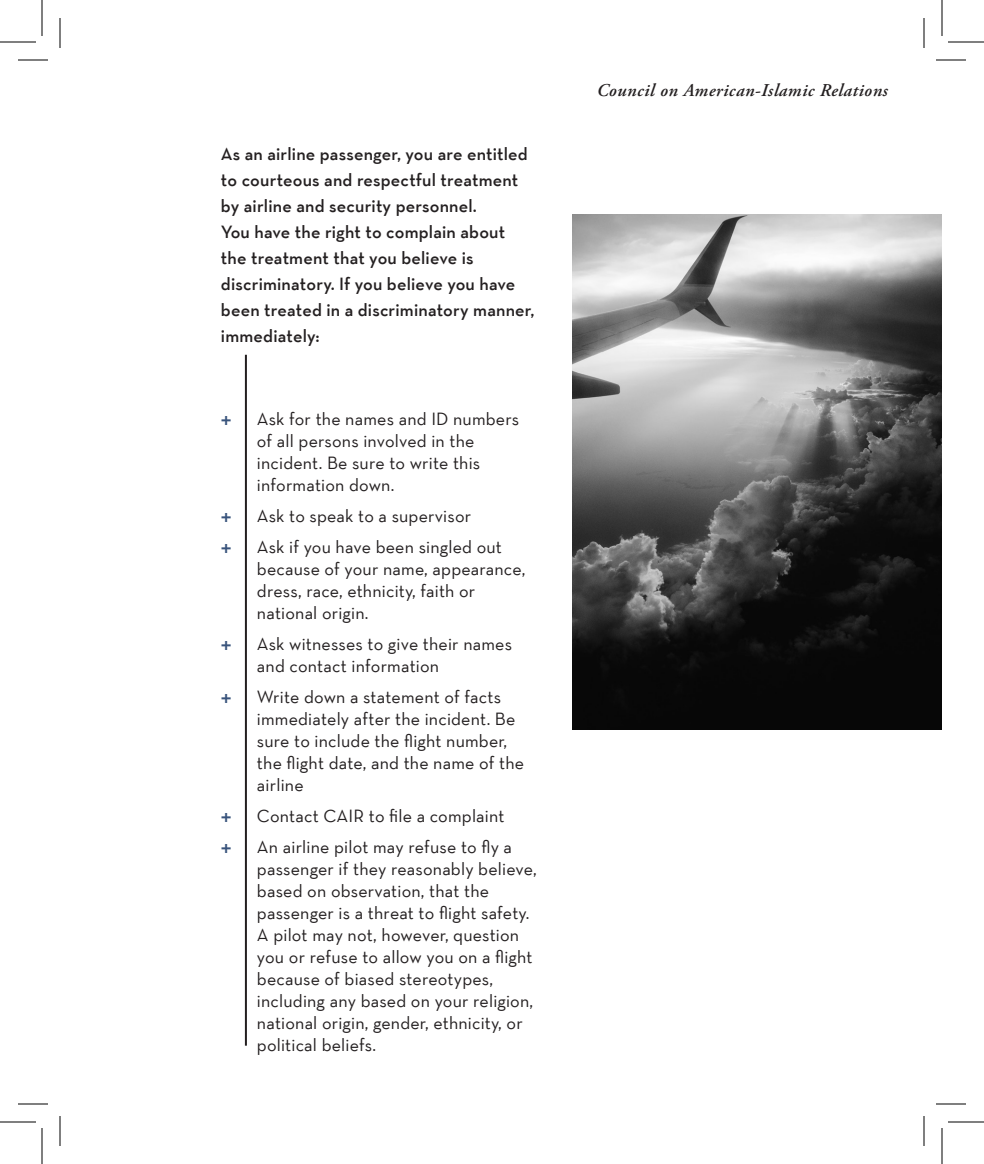
<style>
.page{position:relative;width:984px;height:1164px;background:#fff}
.page>*{position:absolute;margin:0;border:0;box-sizing:border-box;transform-origin:0 0}
.t1{font:18px/22px "Neutra Text";letter-spacing:.01em;color:#231f20}
.Paragraph_Style_3{font:600 18px/26px "Neutra Text";letter-spacing:.01em;color:#231f20}
.small_garamond{font:italic 600 18px "Adobe Garamond Pro";letter-spacing:.03em;color:#231f20}
.t2{font:700 18px "Helvetica Neue";color:#39547c}
</style>
<div class="page">
<hr style="left:245px;top:355px;width:2px;height:691px;background:#231f20">
<img style="left:573px;top:214px;width:369px;height:515px">
<hr style="left:18px;top:60px;width:30px;height:1px;background:#000">
<hr style="left:936px;top:60px;width:30px;height:1px;background:#000">
<hr style="left:18px;top:1104px;width:30px;height:1px;background:#000">
<hr style="left:936px;top:1104px;width:30px;height:1px;background:#000">
<hr style="left:60px;top:18px;width:1px;height:30px;background:#000">
<hr style="left:60px;top:1116px;width:1px;height:30px;background:#000">
<hr style="left:924px;top:18px;width:1px;height:30px;background:#000">
<hr style="left:924px;top:1116px;width:1px;height:30px;background:#000">
<hr style="left:0;top:42px;width:36px;height:1px;background:#000">
<hr style="left:948px;top:42px;width:36px;height:1px;background:#000">
<hr style="left:0;top:1122px;width:36px;height:1px;background:#000">
<hr style="left:948px;top:1122px;width:36px;height:1px;background:#000">
<hr style="left:42px;top:0;width:1px;height:36px;background:#000">
<hr style="left:42px;top:1128px;width:1px;height:36px;background:#000">
<hr style="left:942px;top:0;width:1px;height:36px;background:#000">
<hr style="left:942px;top:1128px;width:1px;height:36px;background:#000">
<p class="Paragraph_Style_3" style="left:221px;top:140px;width:315px">As an airline passenger, you are entitled to courteous and respectful treatment by airline and security personnel.<br>You have the right to complain about the treatment that you believe is discriminatory. If you believe you have been treated in a discriminatory manner, immediately:</p>
<p class="t2" style="left:221px;top:404px;width:12px">+</p>
<p class="t1" style="left:257px;top:407px;width:264px">Ask for the names and ID numbers of all persons involved in the incident. Be sure to write this information down.</p>
<p class="t2" style="left:221px;top:501px;width:12px">+</p>
<p class="t1" style="left:257px;top:504px;width:216px">Ask to speak to a supervisor</p>
<p class="t2" style="left:221px;top:532px;width:12px">+</p>
<p class="t1" style="left:257px;top:535px;width:270px">Ask if you have been singled out because of your name, appearance, dress, race, ethnicity, faith or national origin.</p>
<p class="t2" style="left:221px;top:629px;width:12px">+</p>
<p class="t1" style="left:257px;top:632px;width:257px">Ask witnesses to give their names and contact information</p>
<p class="t2" style="left:221px;top:682px;width:12px">+</p>
<p class="t1" style="left:257px;top:685px;width:269px">Write down a statement of facts immediately after the incident. Be sure to include the flight number, the flight date, and the name of the airline</p>
<p class="t2" style="left:221px;top:801px;width:12px">+</p>
<p class="t1" style="left:257px;top:804px;width:249px">Contact CAIR to file a complaint</p>
<p class="t2" style="left:221px;top:832px;width:12px">+</p>
<p class="t1" style="left:257px;top:835px;width:281px">An airline pilot may refuse to fly a passenger if they reasonably believe, based on observation, that the passenger is a threat to flight safety.<br>A pilot may not, however, question you or refuse to allow you on a flight because of biased stereotypes, including any based on your religion, national origin, gender, ethnicity, or political beliefs.</p>
<p class="small_garamond" style="left:597px;top:80px;width:293px">Council on American-Islamic Relations</p>
</div>
